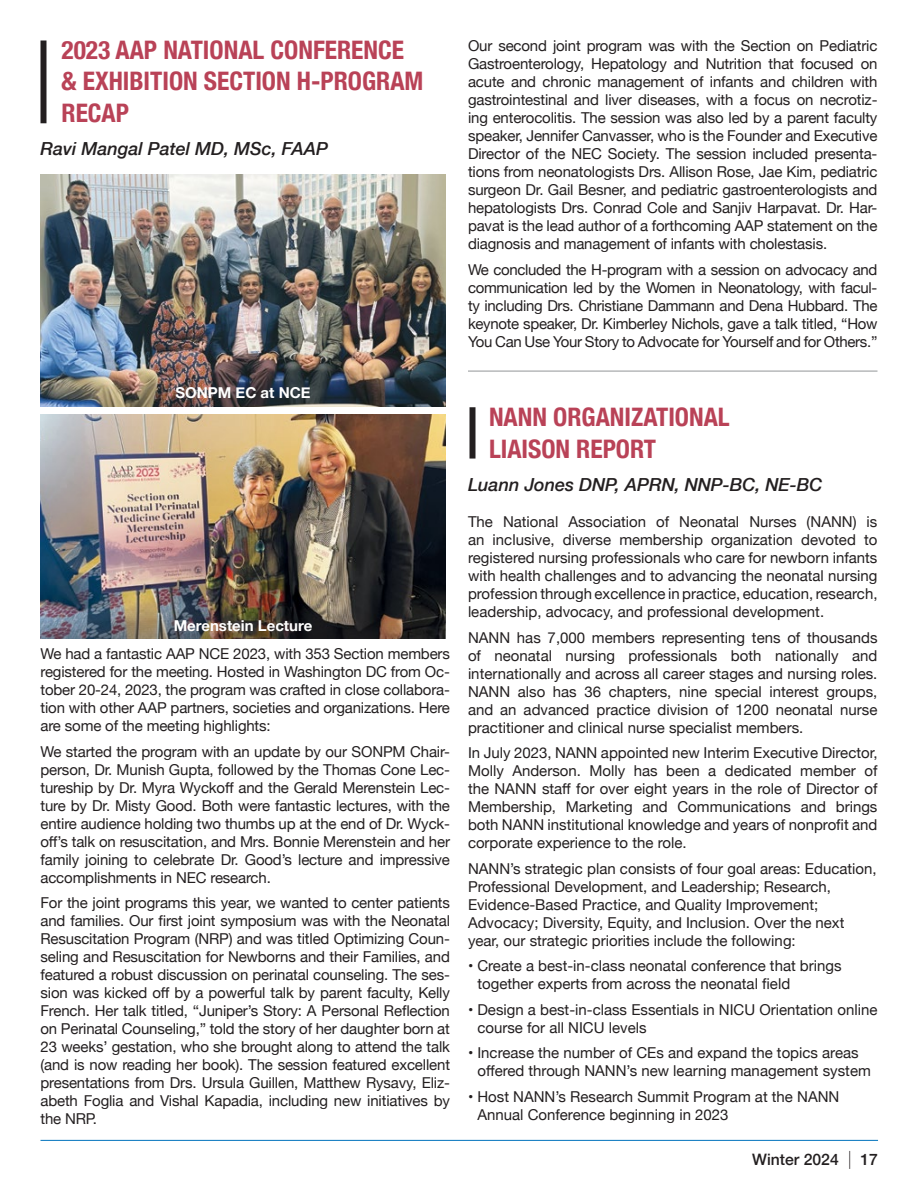
<style>
.page{position:relative;width:918px;height:1188px;background:#fff}
.page>*{position:absolute;margin:0;border:0;box-sizing:border-box;transform-origin:0 0}
.t1{font:700 condensed 25.5px/31.5px "Helvetica Neue";color:#b94257}
.t2{font:italic 500 18px "Helvetica Neue";color:#231f20}
.t3{font:500 15.75px "Helvetica Neue";color:#231f20}
.t4{font:15px/18px "Helvetica Neue";color:#231f20;text-align:justify}
.t5{font:700 15px "Helvetica Neue";color:#fff}
.s1{font-weight:100;font-size:18px}
</style>
<div class="page">
<hr style="left:40px;top:1140px;width:838px;height:1px;background:#0072bc">
<div style="left:40px;top:40px;width:6px;height:83px;background:#231f20"></div>
<hr style="left:468px;top:371px;width:410px;height:1px;background:#939598">
<div style="left:470px;top:407px;width:6px;height:52px;background:#231f20"></div>
<img style="left:40px;top:174px;width:406px;height:233px">
<img style="left:40px;top:414px;width:406px;height:225px">
<h1 class="t1" style="left:62px;top:32px;width:364px">2023 AAP NATIONAL CONFERENCE &amp; EXHIBITION SECTION H-PROGRAM<br>RECAP</h1>
<p class="t2" style="left:40px;top:133px;width:289px">Ravi Mangal Patel MD, MSc, FAAP</p>
<p class="t5" style="left:175px;top:381px;width:137px">SONPM EC at NCE</p>
<p class="t5" style="left:174px;top:613px;width:140px">Merenstein Lecture</p>
<p class="t4" style="left:40px;top:646px;width:411px">We had a fantastic AAP NCE 2023, with 353 Section members registered for the meeting. Hosted in Washington DC from Oc&shy;tober 20-24, 2023, the program was crafted in close collabora&shy;tion with other AAP partners, societies and organizations. Here are some of the meeting highlights:</p>
<p class="t4" style="left:40px;top:743px;width:411px">We started the program with an update by our SONPM Chair&shy;person, Dr. Munish Gupta, followed by the Thomas Cone Lec&shy;tureship by Dr. Myra Wyckoff and the Gerald Merenstein Lec&shy;ture by Dr. Misty Good. Both were fantastic lectures, with the entire audience holding two thumbs up at the end of Dr. Wyck&shy;off’s talk on resuscitation, and Mrs. Bonnie Merenstein and her family joining to celebrate Dr. Good’s lecture and impressive accomplishments in NEC research.</p>
<p class="t4" style="left:40px;top:895px;width:411px">For the joint programs this year, we wanted to center patients and families. Our first joint symposium was with the Neonatal Resuscitation Program (NRP) and was titled Optimizing Coun&shy;seling and Resuscitation for Newborns and their Families, and featured a robust discussion on perinatal counseling. The ses&shy;sion was kicked off by a powerful talk by parent faculty, Kelly French. Her talk titled, “Juniper’s Story: A Personal Reflection on Perinatal Counseling,” told the story of her daughter born at 23 weeks’ gestation, who she brought along to attend the talk (and is now reading her book). The session featured excellent presentations from Drs. Ursula Guillen, Matthew Rysavy, Eliz&shy;abeth Foglia and Vishal Kapadia, including new initiatives by the NRP.</p>
<p class="t4" style="left:468px;top:38px;width:411px">Our second joint program was with the Section on Pediatric Gastroenterology, Hepatology and Nutrition that focused on acute and chronic management of infants and children with gastrointestinal and liver diseases, with a focus on necrotiz&shy;ing enterocolitis. The session was also led by a parent faculty speaker, Jennifer Canvasser, who is the Founder and Executive Director of the NEC Society. The session included presenta&shy;tions from neonatologists Drs. Allison Rose, Jae Kim, pediatric surgeon Dr. Gail Besner, and pediatric gastroenterologists and hepatologists Drs. Conrad Cole and Sanjiv Harpavat. Dr. Har&shy;pavat is the lead author of a forthcoming AAP statement on the diagnosis and management of infants with cholestasis.</p>
<p class="t4" style="left:468px;top:261px;width:411px">We concluded the H-program with a session on advocacy and communication led by the Women in Neonatology, with facul&shy;ty including Drs. Christiane Dammann and Dena Hubbard. The keynote speaker, Dr. Kimberley Nichols, gave a talk titled, “How You Can Use Your Story to Advocate for Yourself and for Others.”</p>
<h1 class="t1" style="left:489px;top:400px;width:242px">NANN ORGANIZATIONAL<br>LIAISON REPORT</h1>
<p class="t2" style="left:468px;top:469px;width:356px">Luann Jones DNP, APRN, NNP-BC, NE-BC</p>
<p class="t4" style="left:468px;top:514px;width:411px">The National Association of Neonatal Nurses (NANN) is an inclusive, diverse membership organization devoted to registered nursing professionals who care for newborn infants with health challenges and to advancing the neonatal nursing profession through excellence in practice, education, research, leadership, advocacy, and professional development.</p>
<p class="t4" style="left:468px;top:629px;width:411px">NANN has 7,000 members representing tens of thousands of neonatal nursing professionals both nationally and internationally and across all career stages and nursing roles.<br>NANN also has 36 chapters, nine special interest groups, and an advanced practice division of 1200 neonatal nurse practitioner and clinical nurse specialist members.</p>
<p class="t4" style="left:468px;top:745px;width:411px">In July 2023, NANN appointed new Interim Executive Director, Molly Anderson. Molly has been a dedicated member of the NANN staff for over eight years in the role of Director of Membership, Marketing and Communications and brings both NANN institutional knowledge and years of nonprofit and corporate experience to the role.</p>
<p class="t4" style="left:468px;top:860px;width:410px;text-align:left">NANN’s strategic plan consists of four goal areas: Education, Professional Development, and Leadership; Research, Evidence-Based Practice, and Quality Improvement; Advocacy; Diversity, Equity, and Inclusion. Over the next year, our strategic priorities include the following:</p>
<p class="t4" style="left:477px;top:958px;width:366px;text-indent:-9px">• Create a best-in-class neonatal conference that brings together experts from across the neonatal field</p>
<p class="t4" style="left:477px;top:1001px;width:402px;text-indent:-9px">• Design a best-in-class Essentials in NICU Orientation online course for all NICU levels</p>
<p class="t4" style="left:477px;top:1045px;width:395px;text-indent:-9px">• Increase the number of CEs and expand the topics areas offered through NANN’s new learning management system</p>
<p class="t4" style="left:477px;top:1088px;width:364px;text-indent:-9px">• Host NANN’s Research Summit Program at the NANN<br>Annual Conference beginning in 2023</p>
<p class="t3" style="left:752px;top:1147px;width:127px">Winter 2024 <span class="s1">|</span> 17</p>
</div>
